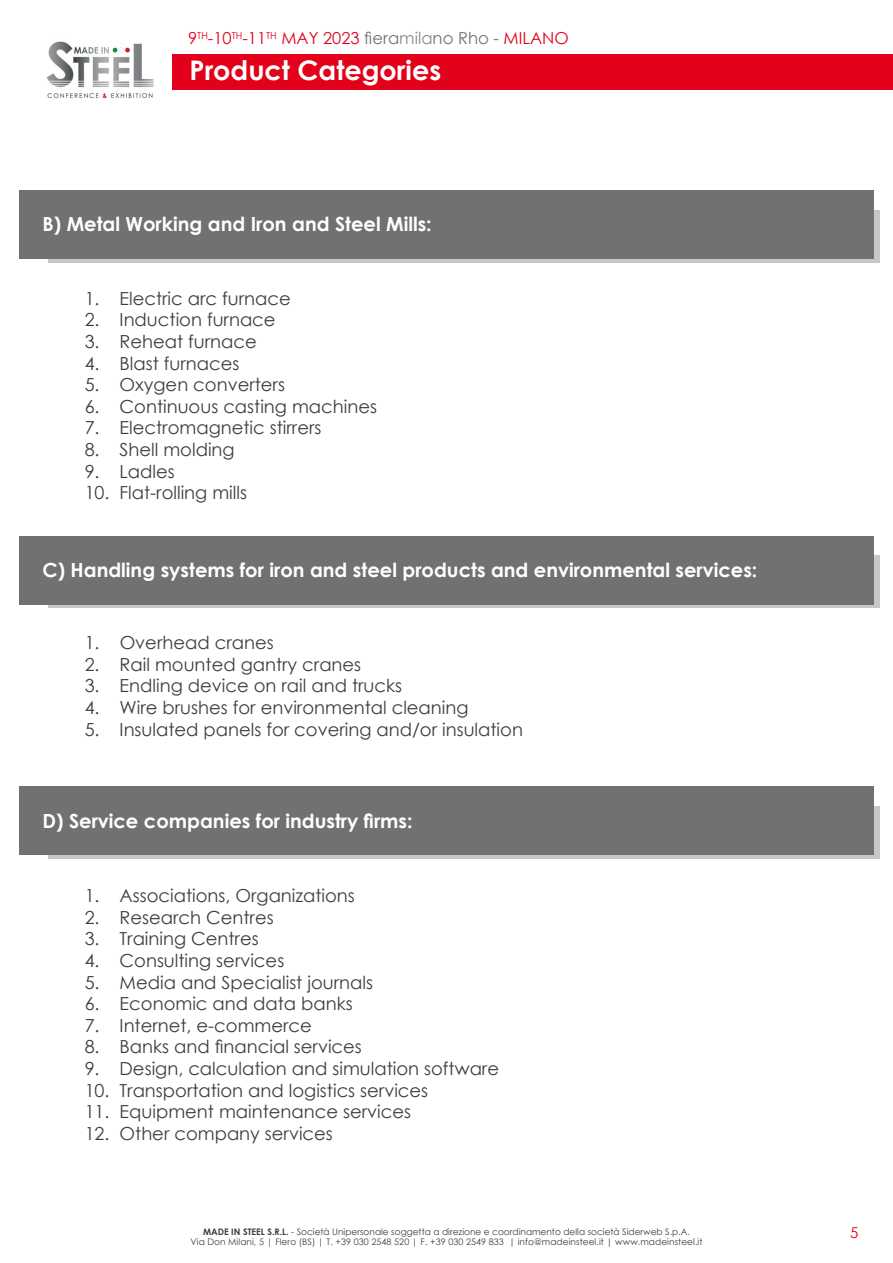
<style>
.page{position:relative;width:893px;height:1263px;background:#fff}
.page>*{position:absolute;margin:0;border:0;box-sizing:border-box;transform-origin:0 0}
.t1{font:700 27px "Century Gothic";color:#fff}
.t2{font:700 19.5px "Century Gothic";color:#fff}
.t3{font:18px "Century Gothic";color:#3e3d40}
.t4{font:16.5px "Century Gothic";color:#e2001a}
.t5{font:15px "Century Gothic";color:#e2001a}
.t6{font:9px/10.8px "Century Gothic";color:#3e3d40;text-align:center}
.s1{color:#707173}
.s2{color:#888a89}
.s3{font-weight:700}
</style>
<div class="page">
<svg style="left:48px;top:210px;width:831px;height:52px;background:#b2b3b4"></svg>
<div style="left:19px;top:190px;width:855px;height:68px;background:#707172"></div>
<svg style="left:48px;top:556px;width:831px;height:52px;background:#b2b3b4"></svg>
<div style="left:19px;top:536px;width:855px;height:68px;background:#707172"></div>
<svg style="left:48px;top:806px;width:831px;height:52px;background:#b2b3b4"></svg>
<div style="left:19px;top:786px;width:855px;height:68px;background:#707172"></div>
<div style="left:173px;top:54px;width:720px;height:35px;background:#e2001a"></div>
<img style="left:46px;top:41px;width:108px;height:58px">
<p class="t4" style="left:188px;top:27px;width:382px">9<sup>TH</sup>-10<sup>TH</sup>-11<sup>TH</sup> MAY 2023 <span class="s1">fiera</span><span class="s2">mila</span><span class="s1">no Rho -</span> MILANO</p>
<h1 class="t1" style="left:190px;top:50px;width:253px">Product Categories</h1>
<p class="t2" style="left:43px;top:209px;width:391px">B) Metal Working and Iron and Steel Mills:</p>
<p class="t3" style="left:85px;top:286px;width:208px">1. Electric arc furnace</p>
<p class="t3" style="left:85px;top:307px;width:192px">2. Induction furnace</p>
<p class="t3" style="left:85px;top:329px;width:174px">3. Reheat furnace</p>
<p class="t3" style="left:85px;top:350px;width:156px">4. Blast furnaces</p>
<p class="t3" style="left:85px;top:372px;width:202px">5. Oxygen converters</p>
<p class="t3" style="left:85px;top:394px;width:294px">6. Continuous casting machines</p>
<p class="t3" style="left:85px;top:415px;width:238px">7. Electromagnetic stirrers</p>
<p class="t3" style="left:85px;top:437px;width:152px">8. Shell molding</p>
<p class="t3" style="left:85px;top:458px;width:92px">9. Ladles</p>
<p class="t3" style="left:85px;top:480px;width:164px">10. Flat-rolling mills</p>
<p class="t2" style="left:43px;top:555px;width:716px">C) Handling systems for iron and steel products and environmental services:</p>
<p class="t3" style="left:85px;top:630px;width:191px">1. Overhead cranes</p>
<p class="t3" style="left:85px;top:652px;width:278px">2. Rail mounted gantry cranes</p>
<p class="t3" style="left:85px;top:673px;width:319px">3. Endling device on rail and trucks</p>
<p class="t3" style="left:85px;top:695px;width:385px">4. Wire brushes for environmental cleaning</p>
<p class="t3" style="left:85px;top:716px;width:440px">5. Insulated panels for covering and/or insulation</p>
<p class="t2" style="left:43px;top:806px;width:372px">D) Service companies for industry firms:</p>
<p class="t3" style="left:85px;top:883px;width:272px">1. Associations, Organizations</p>
<p class="t3" style="left:85px;top:905px;width:191px">2. Research Centres</p>
<p class="t3" style="left:85px;top:926px;width:176px">3. Training Centres</p>
<p class="t3" style="left:85px;top:948px;width:201px">4. Consulting services</p>
<p class="t3" style="left:85px;top:969px;width:290px">5. Media and Specialist journals</p>
<p class="t3" style="left:85px;top:991px;width:270px">6. Economic and data banks</p>
<p class="t3" style="left:85px;top:1013px;width:229px">7. Internet, e-commerce</p>
<p class="t3" style="left:85px;top:1034px;width:279px">8. Banks and financial services</p>
<p class="t3" style="left:85px;top:1056px;width:416px">9. Design, calculation and simulation software</p>
<p class="t3" style="left:85px;top:1077px;width:345px">10. Transportation and logistics services</p>
<p class="t3" style="left:85px;top:1099px;width:328px">11. Equipment maintenance services</p>
<p class="t3" style="left:85px;top:1121px;width:250px">12. Other company services</p>
<p class="t6" style="left:190px;top:1226px;width:514px"><span class="s3">MADE IN STEEL S.R.L.</span> - Società Unipersonale soggetta a direzione e coordinamento della società Siderweb S.p.A.<br>Via Don Milani, 5 | Flero (BS) | T. +39 030 2548 520 | F. +39 030 2549 833 | info@madeinsteel.it | www.madeinsteel.it</p>
<p class="t5" style="left:850px;top:1222px;width:10px">5</p>
</div>
